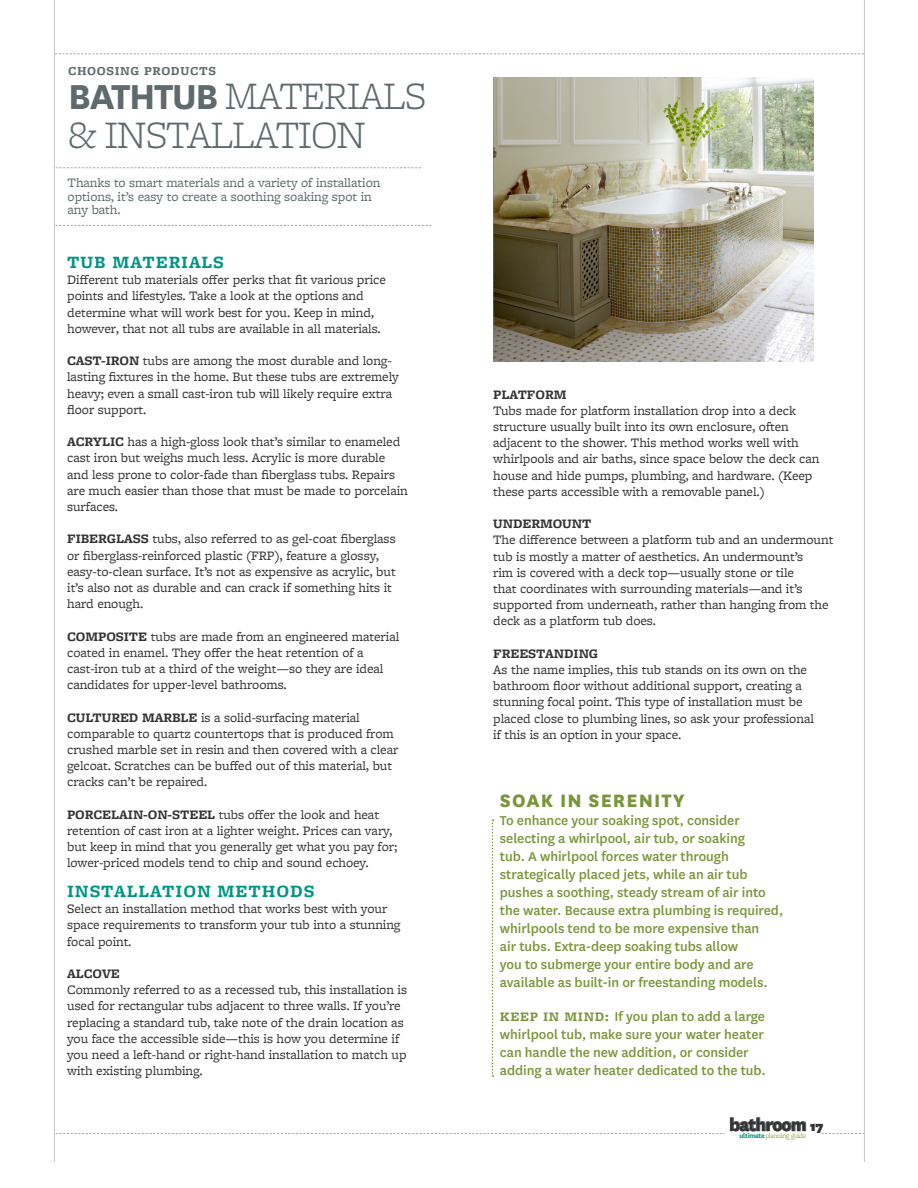
<style>
.page{position:relative;width:918px;height:1188px;background:#fff}
.page>*{position:absolute;margin:0;border:0;box-sizing:border-box;transform-origin:0 0}
.t1{font:300 40.5px/39px "Freight Micro Pro";letter-spacing:-.035em;color:#5f6a6c}
.t2{font:800 21px "National";letter-spacing:.05em;color:#7a963b}
.t3{font:800 19.65px "National";letter-spacing:-.045em;color:#333}
.t4{font:700 18px "Freight Micro Pro";letter-spacing:.05em;color:#009584}
.t5{font:500 15px/18px "National";letter-spacing:-.005em;color:#7a963b}
.t6{font:13.5px/16.2px "Freight Micro Pro";letter-spacing:-.005em;color:#333}
.t7{font:13.5px/13.5px "Freight Micro Pro";letter-spacing:-.005em;color:#5f6a6c}
.t8{font:700 13.5px "Freight Micro Pro";letter-spacing:-.005em;color:#333}
.t9{font:700 12.6px "Freight Micro Pro";letter-spacing:.05em;color:#5f6a6c}
.t10{font:300 7.2px "Freight Micro Pro";letter-spacing:-.035em;color:#718d00}
.s1{font-family:"National";font-weight:700}
.s2{font-weight:700}
.s3{font-family:"Freight Micro Pro";font-weight:700;font-size:13.5px}
.s4{font-weight:900;font-size:15px}
.s5{font-family:"National";font-weight:700;font-size:7.5px;color:#009584}
</style>
<div class="page">
<svg style="left:56px;top:167px;width:365px;height:1px"></svg>
<svg style="left:56px;top:225px;width:376px;height:1px"></svg>
<svg style="left:56px;top:1117px;width:808px;height:17px"></svg>
<hr style="left:864px;top:0;width:1px;height:1162px;background:#c7c8ca">
<svg style="left:55px;top:53px;width:809px;height:1px"></svg>
<hr style="left:54px;top:0;width:1px;height:1162px;background:#c7c8ca">
<img style="left:493px;top:78px;width:320px;height:283px">
<svg style="left:492px;top:819px;width:1px;height:258px"></svg>
<p class="t9" style="left:68px;top:62px;width:149px">CHOOSING PRODUCTS</p>
<h1 class="t1" style="left:68px;top:75px;width:360px"><span class="s1">BATHTUB</span> MATERIALS &amp; INSTALLATION</h1>
<p class="t7" style="left:68px;top:176px;width:314px">Thanks to smart materials and a variety of installation options, it’s easy to create a soothing soaking spot in any bath.</p>
<h3 class="t4" style="left:67px;top:250px;width:158px">TUB MATERIALS</h3>
<p class="t6" style="left:67px;top:271px;width:320px">Different tub materials offer perks that fit various price points and lifestyles. Take a look at the options and determine what will work best for you. Keep in mind, however, that not all tubs are available in all materials.</p>
<p class="t6" style="left:67px;top:352px;width:333px"><span class="s2">CAST-IRON</span> tubs are among the most durable and long&shy;lasting fixtures in the home. But these tubs are extremely heavy; even a small cast-iron tub will likely require extra floor support.</p>
<p class="t6" style="left:67px;top:433px;width:342px"><span class="s2">ACRYLIC</span> has a high-gloss look that’s similar to enameled cast iron but weighs much less. Acrylic is more durable and less prone to color-fade than fiberglass tubs. Repairs are much easier than those that must be made to porcelain surfaces.</p>
<p class="t6" style="left:67px;top:530px;width:330px"><span class="s2">FIBERGLASS</span> tubs, also referred to as gel-coat fiberglass or fiberglass-reinforced plastic (FRP), feature a glossy, easy-to-clean surface. It’s not as expensive as acrylic, but it’s also not as durable and can crack if something hits it hard enough.</p>
<p class="t6" style="left:67px;top:628px;width:334px"><span class="s2">COMPOSITE</span> tubs are made from an engineered material coated in enamel. They offer the heat retention of a cast-iron tub at a third of the weight—so they are ideal candidates for upper-level bathrooms.</p>
<p class="t6" style="left:67px;top:709px;width:333px"><span class="s2">CULTURED MARBLE</span> is a solid-surfacing material comparable to quartz countertops that is produced from crushed marble set in resin and then covered with a clear gelcoat. Scratches can be buffed out of this material, but cracks can’t be repaired.</p>
<p class="t6" style="left:67px;top:806px;width:332px"><span class="s2">PORCELAIN-ON-STEEL</span> tubs offer the look and heat retention of cast iron at a lighter weight. Prices can vary, but keep in mind that you generally get what you pay for; lower-priced models tend to chip and sound echoey.</p>
<h3 class="t4" style="left:67px;top:879px;width:249px">INSTALLATION METHODS</h3>
<p class="t6" style="left:67px;top:900px;width:335px">Select an installation method that works best with your space requirements to transform your tub into a stunning focal point.</p>
<p class="t8" style="left:67px;top:964px;width:54px">ALCOVE</p>
<p class="t6" style="left:67px;top:981px;width:341px">Commonly referred to as a recessed tub, this installation is used for rectangular tubs adjacent to three walls. If you’re replacing a standard tub, take note of the drain location as you face the accessible side—this is how you determine if you need a left-hand or right-hand installation to match up with existing plumbing.</p>
<p class="t8" style="left:493px;top:385px;width:75px">PLATFORM</p>
<p class="t6" style="left:493px;top:402px;width:328px">Tubs made for platform installation drop into a deck structure usually built into its own enclosure, often adjacent to the shower. This method works well with whirlpools and air baths, since space below the deck can house and hide pumps, plumbing, and hardware. (Keep these parts accessible with a removable panel.)</p>
<p class="t8" style="left:493px;top:514px;width:100px">UNDERMOUNT</p>
<p class="t6" style="left:493px;top:532px;width:342px">The difference between a platform tub and an undermount tub is mostly a matter of aesthetics. An undermount’s<br>rim is covered with a deck top—usually stone or tile<br>that coordinates with surrounding materials—and it’s supported from underneath, rather than hanging from the deck as a platform tub does.</p>
<p class="t8" style="left:493px;top:644px;width:107px">FREESTANDING</p>
<p class="t6" style="left:493px;top:661px;width:322px">As the name implies, this tub stands on its own on the bathroom floor without additional support, creating a stunning focal point. This type of installation must be placed close to plumbing lines, so ask your professional if this is an option in your space.</p>
<h2 class="t2" style="left:500px;top:786px;width:186px">SOAK IN SERENITY</h2>
<p class="t5" style="left:500px;top:811px;width:285px">To enhance your soaking spot, consider selecting a whirlpool, air tub, or soaking<br>tub. A whirlpool forces water through strategically placed jets, while an air tub pushes a soothing, steady stream of air into the water. Because extra plumbing is required, whirlpools tend to be more expensive than<br>air tubs. Extra-deep soaking tubs allow<br>you to submerge your entire body and are available as built-in or freestanding models.</p>
<p class="t5" style="left:500px;top:1007px;width:267px"><span class="s3">KEEP IN MIND:</span> If you plan to add a large whirlpool tub, make sure your water heater can handle the new addition, or consider adding a water heater dedicated to the tub.</p>
<h3 class="t3" style="left:729px;top:1111px;width:95px">bathroom <span class="s4">17</span></h3>
<p class="t10" style="left:740px;top:1130px;width:68px"><span class="s5">ultimate</span>planning guide</p>
</div>
